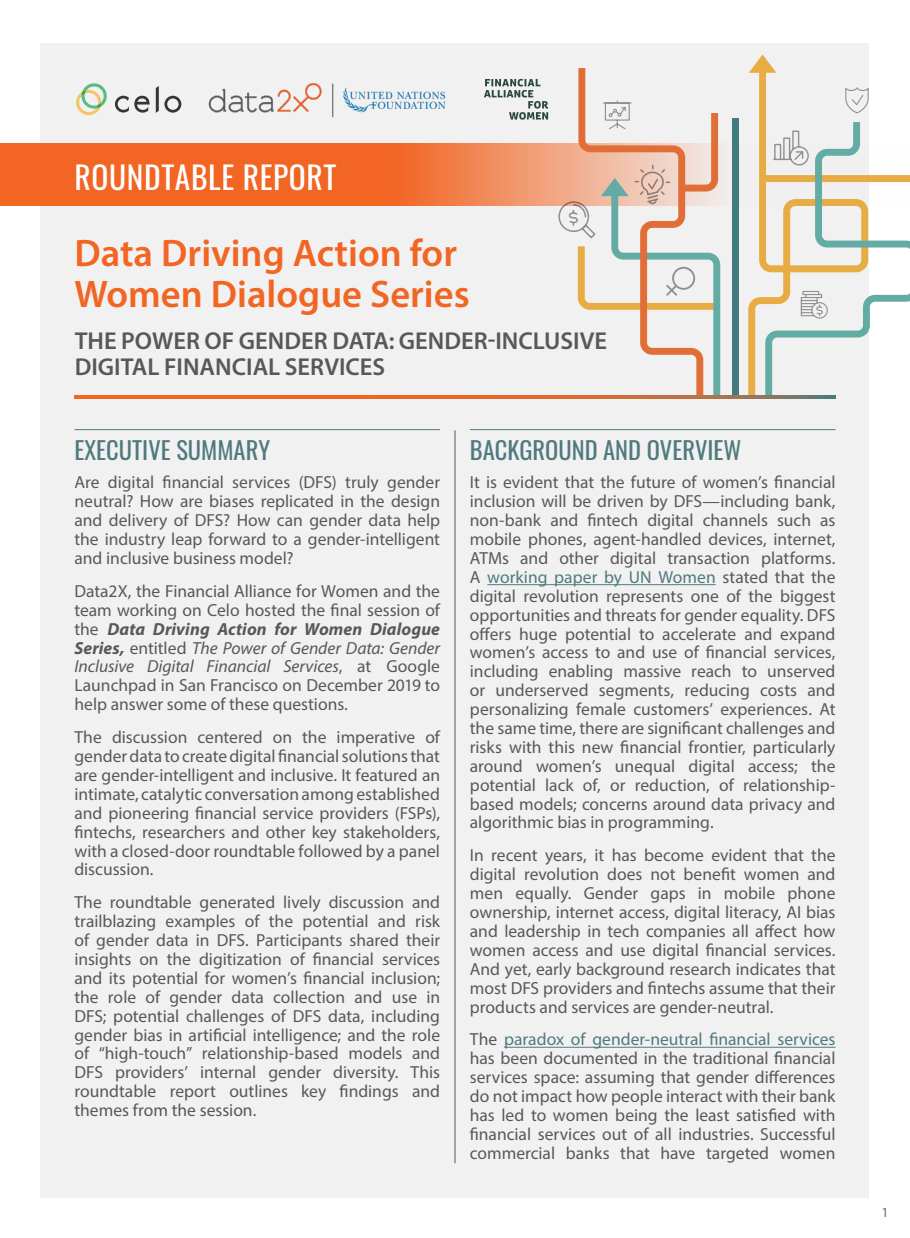
<style>
.page{position:relative;width:910px;height:1238px;background:#fff}
.page>*{position:absolute;margin:0;border:0;box-sizing:border-box;transform-origin:0 0}
.t1{font:600 38.5px/41.5px "Myriad Pro";color:#f26522}
.t2{font:31.5px "Oswald";letter-spacing:.02em;color:#fff}
.t3{font:600 24.5px/26.4px "Myriad Pro";color:#58585a}
.t4{font:24.5px "Oswald";color:#507a7d}
.t5{font:17.5px/18.9px "Myriad Pro";color:#58585a;text-align:justify}
.t6{font:14px "Myriad Pro";color:#6d6e71}
.s1{font-weight:700;font-style:italic}
.s2{font-style:italic}
.s3{color:#507a7d}
</style>
<div class="page">
<div style="left:40px;top:44px;width:828px;height:1153px;background:#f1f1f2"></div>
<svg style="left:0;top:143px;width:739px;height:63px;background:#f17134"></svg>
<svg style="left:748px;top:54px;width:121px;height:342px"></svg>
<svg style="left:578px;top:68px;width:140px;height:89px"></svg>
<div style="left:732px;top:118px;width:6px;height:279px;background:#427b7d"></div>
<svg style="left:598px;top:100px;width:36px;height:35px"></svg>
<svg style="left:763px;top:122px;width:146px;height:275px"></svg>
<svg style="left:842px;top:80px;width:27px;height:33px"></svg>
<svg style="left:552px;top:157px;width:168px;height:239px"></svg>
<svg style="left:74px;top:396px;width:761px;height:2px;background:#d56a32"></svg>
<hr style="left:74px;top:429px;width:366px;height:1px;background:#507a7d">
<hr style="left:470px;top:429px;width:365px;height:1px;background:#507a7d">
<hr style="left:487px;top:584px;width:228px;height:1px;background:#507a7d">
<hr style="left:504px;top:1046px;width:331px;height:1px;background:#507a7d">
<hr style="left:454px;top:430px;width:1px;height:733px;background:#58585a">
<img style="left:208px;top:83px;width:238px;height:35px">
<svg style="left:484px;top:79px;width:64px;height:41px"></svg>
<svg style="left:76px;top:83px;width:31px;height:32px"></svg>
<svg style="left:156px;top:86px;width:25px;height:27px"></svg>
<svg style="left:115px;top:96px;width:35px;height:17px"></svg>
<h2 class="t2" style="left:74px;top:149px;width:263px">ROUNDTABLE REPORT</h2>
<h1 class="t1" style="left:74px;top:231px;width:397px">Data Driving Action for<br>Women Dialogue Series</h1>
<h3 class="t3" style="left:75px;top:326px;width:534px">THE POWER OF GENDER DATA: GENDER-INCLUSIVE<br>DIGITAL FINANCIAL SERVICES</h3>
<h3 class="t4" style="left:74px;top:428px;width:197px">EXECUTIVE SUMMARY</h3>
<p class="t5" style="left:74px;top:473px;width:367px">Are digital financial services (DFS) truly gender neutral? How are biases replicated in the design and delivery of DFS? How can gender data help the industry leap forward to a gender-intelligent and inclusive business model?</p>
<p class="t5" style="left:74px;top:581px;width:367px">Data2X, the Financial Alliance for Women and the team working on Celo hosted the final session of the <span class="s1">Data Driving Action for Women Dialogue Series,</span> entitled <span class="s2">The Power of Gender Data: Gender Inclusive Digital Financial Services</span>, at Google Launchpad in San Francisco on December 2019 to help answer some of these questions<span class="s2">.</span></p>
<p class="t5" style="left:74px;top:727px;width:367px">The discussion centered on the imperative of gender data to create digital financial solutions that are gender-intelligent and inclusive. It featured an intimate, catalytic conversation among established and pioneering financial service providers (FSPs), fintechs, researchers and other key stakeholders, with a closed-door roundtable followed by a panel discussion.</p>
<p class="t5" style="left:74px;top:892px;width:367px">The roundtable generated lively discussion and trailblazing examples of the potential and risk of gender data in DFS. Participants shared their insights on the digitization of financial services and its potential for women’s financial inclusion; the role of gender data collection and use in DFS; potential challenges of DFS data, including gender bias in artificial intelligence; and the role of “high-touch” relationship-based models and DFS providers’ internal gender diversity. This roundtable report outlines key findings and themes from the session.</p>
<h3 class="t4" style="left:470px;top:428px;width:273px">BACKGROUND AND OVERVIEW</h3>
<p class="t5" style="left:470px;top:473px;width:367px">It is evident that the future of women’s financial inclusion will be driven by DFS—including bank, non-bank and fintech digital channels such as mobile phones, agent-handled devices, internet, ATMs and other digital transaction platforms.<br>A <span class="s3">working paper by UN Women</span> stated that the digital revolution represents one of the biggest opportunities and threats for gender equality. DFS offers huge potential to accelerate and expand women’s access to and use of financial services, including enabling massive reach to unserved or underserved segments, reducing costs and personalizing female customers’ experiences. At the same time, there are significant challenges and risks with this new financial frontier, particularly around women’s unequal digital access; the potential lack of, or reduction, of relationship&shy;based models; concerns around data privacy and algorithmic bias in programming.</p>
<p class="t5" style="left:470px;top:845px;width:367px">In recent years, it has become evident that the digital revolution does not benefit women and men equally. Gender gaps in mobile phone ownership, internet access, digital literacy, AI bias and leadership in tech companies all affect how women access and use digital financial services.<br>And yet, early background research indicates that most DFS providers and fintechs assume that their products and services are gender-neutral.</p>
<p class="t5" style="left:469px;top:1029px;width:367px">The <span class="s3">paradox of gender-neutral financial services </span>has been documented in the traditional financial services space: assuming that gender differences do not impact how people interact with their bank has led to women being the least satisfied with financial services out of all industries. Successful commercial banks that have targeted women</p>
<p class="t6" style="left:881px;top:1203px;width:9px">1</p>
</div>
